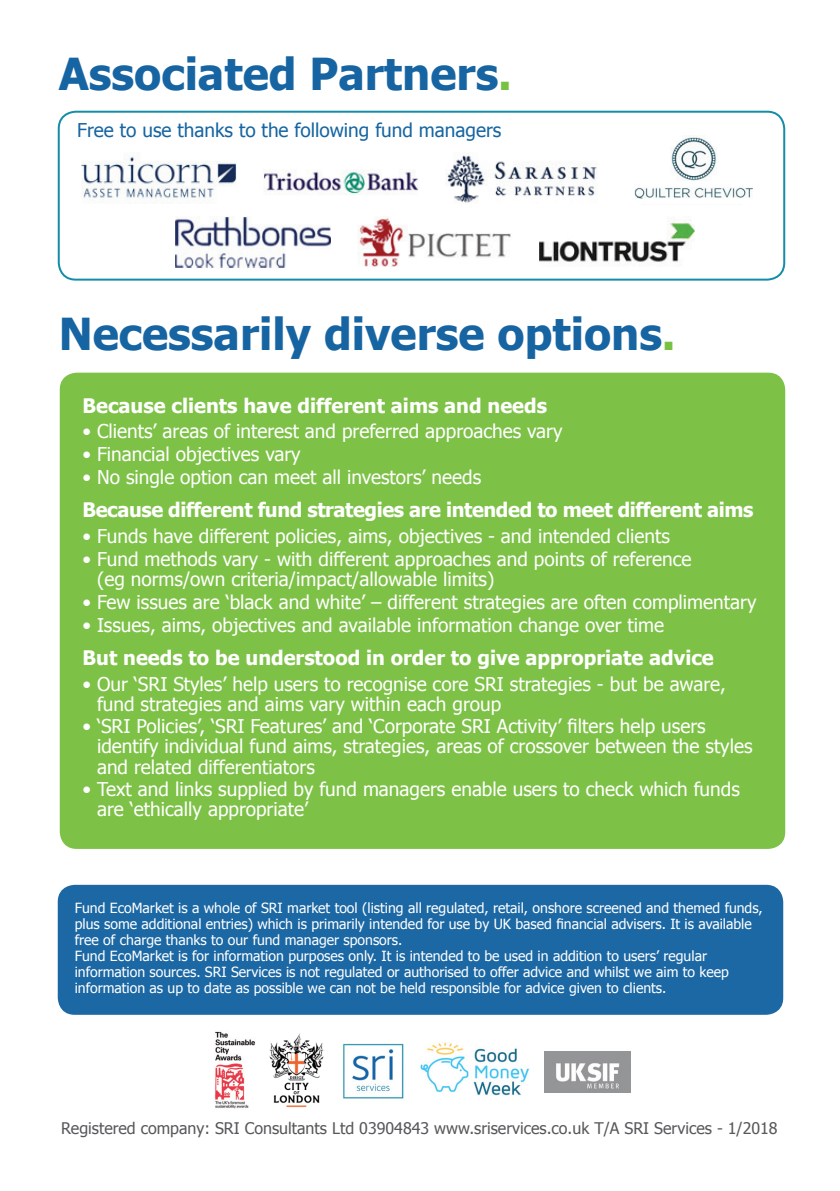
<style>
.page{position:relative;width:840px;height:1191px;background:#fff}
.page>*{position:absolute;margin:0;border:0;box-sizing:border-box;transform-origin:0 0}
.t1{font:700 44px "Tahoma";color:#1665a2}
.t2{font:700 20px "Tahoma";color:#fff}
.t3{font:700 20px "Tahoma";letter-spacing:-.02em;color:#fff}
.t4{font:19px/20px "Tahoma";color:#fff}
.t5{font:19px "Tahoma";color:#1665a2}
.t6{font:16px "Tahoma";color:#57585a}
.t7{font:14px/16px "Tahoma";color:#fff}
.s1{color:#79c142}
</style>
<div class="page">
<div style="left:60px;top:373px;width:724px;height:476px;background:#7dc247;border-radius:17px"></div>
<div style="left:58px;top:884px;width:724px;height:130px;background:#1c68a4;border-radius:17px"></div>
<img style="left:215px;top:1031px;width:40px;height:78px">
<img style="left:269px;top:1033px;width:55px;height:74px">
<img style="left:420px;top:1042px;width:109px;height:54px">
<img style="left:544px;top:1051px;width:85px;height:41px">
<img style="left:343px;top:1043px;width:61px;height:56px">
<div style="left:58px;top:111px;width:726px;height:170px;border:2px solid #148da7;border-radius:17px"></div>
<img style="left:82px;top:156px;width:154px;height:48px">
<img style="left:176px;top:216px;width:154px;height:52px">
<img style="left:264px;top:170px;width:154px;height:25px">
<img style="left:357px;top:216px;width:154px;height:51px">
<img style="left:445px;top:153px;width:152px;height:50px">
<img style="left:539px;top:216px;width:155px;height:46px">
<img style="left:634px;top:136px;width:119px;height:63px">
<p class="t1" style="left:59px;top:43px;width:454px">Associated Partners<span class="s1">.</span></p>
<p class="t5" style="left:77px;top:117px;width:425px">Free to use thanks to the following fund managers</p>
<p class="t1" style="left:59px;top:303px;width:618px">Necessarily diverse options<span class="s1">.</span></p>
<p class="t2" style="left:82px;top:391px;width:466px">Because clients have different aims and needs</p>
<p class="t4" style="left:82px;top:420px;width:481px">• Clients’ areas of interest and preferred approaches vary</p>
<p class="t4" style="left:82px;top:443px;width:220px">• Financial objectives vary</p>
<p class="t4" style="left:82px;top:466px;width:400px">• No single option can meet all investors’ needs</p>
<p class="t3" style="left:82px;top:496px;width:672px">Because different fund strategies are intended to meet different aims</p>
<p class="t4" style="left:82px;top:525px;width:588px">• Funds have different policies, aims, objectives - and intended clients</p>
<p class="t4" style="left:97px;top:548px;width:595px;text-indent:-15px">• Fund methods vary - with different approaches and points of reference (eg norms/own criteria/impact/allowable limits)</p>
<p class="t4" style="left:82px;top:591px;width:675px">• Few issues are ‘black and white’ – different strategies are often complimentary</p>
<p class="t4" style="left:82px;top:614px;width:583px">• Issues, aims, objectives and available information change over time</p>
<p class="t2" style="left:82px;top:643px;width:632px">But needs to be understood in order to give appropriate advice</p>
<p class="t4" style="left:97px;top:673px;width:630px;text-indent:-15px">• Our ‘SRI Styles’ help users to recognise core SRI strategies - but be aware, fund strategies and aims vary within each group</p>
<p class="t4" style="left:97px;top:715px;width:656px;text-indent:-15px">• ‘SRI Policies’, ‘SRI Features’ and ‘Corporate SRI Activity’ filters help users identify individual fund aims, strategies, areas of crossover between the styles and related differentiators</p>
<p class="t4" style="left:97px;top:778px;width:644px;text-indent:-15px">• Text and links supplied by fund managers enable users to check which funds are ‘ethically appropriate’</p>
<p class="t7" style="left:75px;top:898px;width:689px">Fund EcoMarket is a whole of SRI market tool (listing all regulated, retail, onshore screened and themed funds, plus some additional entries) which is primarily intended for use by UK based financial advisers. It is available free of charge thanks to our fund manager sponsors.<br>Fund EcoMarket is for information purposes only. It is intended to be used in addition to users’ regular information sources. sri</p>
<p class="t7" style="left:75px;top:962px;width:655px;text-indent:156px">Services is not regulated or authorised to offer advice and whilst we aim to keep information as up to date as possible we can not be held responsible for advice given to clients.</p>
<p class="t6" style="left:61px;top:1117px;width:717px">Registered company: SRI Consultants Ltd 03904843 www.sriservices.co.uk T/A SRI Services - 1/2018</p>
</div>
